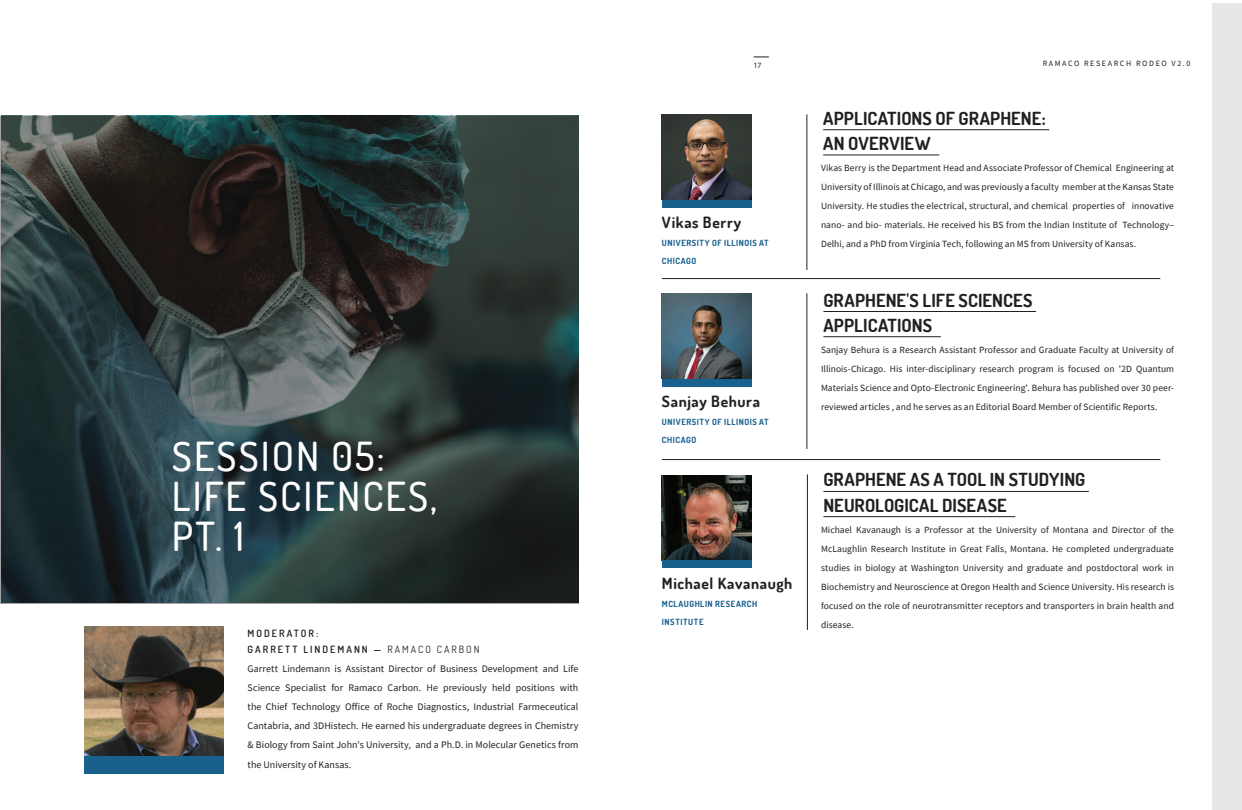
<style>
.page{position:relative;width:1242px;height:810px;background:#fff}
.page>*{position:absolute;margin:0;border:0;box-sizing:border-box;transform-origin:0 0}
.t1{font:500 40px/40px "Dosis";letter-spacing:.05em;color:#fff}
.t2{font:700 18px/25.2px "Dosis";letter-spacing:.01em;color:#231f20}
.t3{font:700 15.5px "Dosis";letter-spacing:.04em;color:#231f20}
.t4{font:10px/19px "Source Sans Pro";color:#231f20;text-align:justify}
.t5{font:600 10px/16px "Dosis";letter-spacing:.2em;color:#231f20}
.t6{font:9.5px/19px "Source Sans Pro";letter-spacing:.005em;color:#231f20;text-align:justify}
.t7{font:700 8.5px/18px "Dosis";letter-spacing:.065em;color:#125d8e}
.t8{font:8px "Source Sans Pro";letter-spacing:.2em;color:#231f20}
.t9{font:8px "Myriad Pro";color:#231f20}
.s1{font-weight:400}
</style>
<div class="page">
<svg style="left:0;top:116px;width:578px;height:487px;background:#2a3737"></svg>
<hr style="left:662px;top:278px;width:498px;height:1px;background:#231f20">
<hr style="left:807px;top:114px;width:1px;height:156px;background:#231f20">
<hr style="left:823px;top:129px;width:226px;height:1px;background:#231f20">
<hr style="left:823px;top:154px;width:116px;height:1px;background:#231f20">
<img style="left:662px;top:114px;width:90px;height:86px">
<div style="left:662px;top:200px;width:90px;height:8px;background:#19618d"></div>
<hr style="left:662px;top:459px;width:498px;height:1px;background:#231f20">
<hr style="left:807px;top:293px;width:1px;height:156px;background:#231f20">
<hr style="left:823px;top:311px;width:213px;height:1px;background:#231f20">
<hr style="left:823px;top:336px;width:118px;height:1px;background:#231f20">
<hr style="left:807px;top:474px;width:1px;height:156px;background:#231f20">
<hr style="left:823px;top:491px;width:266px;height:1px;background:#231f20">
<hr style="left:823px;top:516px;width:192px;height:1px;background:#231f20">
<img style="left:662px;top:293px;width:90px;height:86px">
<div style="left:662px;top:379px;width:90px;height:8px;background:#19618d"></div>
<img style="left:662px;top:475px;width:90px;height:86px">
<div style="left:662px;top:561px;width:90px;height:7px;background:#19618d"></div>
<img style="left:84px;top:626px;width:140px;height:131px">
<div style="left:84px;top:757px;width:140px;height:17px;background:#19618d"></div>
<div style="left:1212px;top:4px;width:30px;height:806px;background:#e6e7e9"></div>
<h1 class="t1" style="left:172px;top:435px;width:267px">SESSION 05:<br>LIFE SCIENCES,<br>PT. 1</h1>
<p class="t5" style="left:248px;top:625px;width:233px">MODERATOR:<br>GARRETT LINDEMANN — <span class="s1">RAMACO CARBON</span></p>
<p class="t4" style="left:248px;top:659px;width:332px">Garrett Lindemann is Assistant Director of Business Development and Life Science Specialist for Ramaco Carbon. He previously held positions with the Chief Technology Office of Roche Diagnostics, Industrial Farmeceutical Cantabria, and 3DHistech. He earned his undergraduate degrees in Chemistry &amp; Biology from Saint John's University, and a Ph.D. in Molecular Genetics from</p>
<p class="t4" style="left:248px;top:755px;width:105px">the University of Kansas.</p>
<p class="t9" style="left:753px;top:60px;width:17px"><sup>—</sup>17</p>
<p class="t8" style="left:1043px;top:59px;width:149px">RAMACO RESEARCH RODEO V2.0</p>
<h3 class="t3" style="left:662px;top:213px;width:81px">Vikas Berry</h3>
<p class="t7" style="left:662px;top:234px;width:108px">UNIVERSITY OF ILLINOIS AT<br>CHICAGO</p>
<h3 class="t3" style="left:662px;top:392px;width:100px">Sanjay Behura</h3>
<p class="t7" style="left:662px;top:413px;width:108px">UNIVERSITY OF ILLINOIS AT<br>CHICAGO</p>
<h3 class="t3" style="left:662px;top:573px;width:132px">Michael Kavanaugh</h3>
<p class="t7" style="left:662px;top:595px;width:97px">MCLAUGHLIN RESEARCH<br>INSTITUTE</p>
<h2 class="t2" style="left:823px;top:105px;width:224px">APPLICATIONS OF GRAPHENE:<br>AN OVERVIEW</h2>
<p class="t6" style="left:821px;top:158px;width:354px">Vikas Berry is the Department Head and Associate Professor of Chemical Engineering at University of Illinois at Chicago, and was previously a faculty member at the Kansas State University. He studies the electrical, structural, and chemical properties of innovative nano- and bio- materials. He received his BS from the Indian Institute of Technology– Delhi, and a PhD from Virginia Tech, following an MS from University of Kansas.</p>
<h2 class="t2" style="left:823px;top:287px;width:211px">GRAPHENE'S LIFE SCIENCES<br>APPLICATIONS</h2>
<p class="t6" style="left:821px;top:340px;width:355px">Sanjay Behura is a Research Assistant Professor and Graduate Faculty at University of Illinois-Chicago. His inter-disciplinary research program is focused on '2D Quantum Materials Science and Opto-Electronic Engineering'. Behura has published over 30 peer&shy;reviewed articles , and he serves as an Editorial Board Member of Scientific Reports.</p>
<h2 class="t2" style="left:823px;top:467px;width:263px">GRAPHENE AS A TOOL IN STUDYING<br>NEUROLOGICAL DISEASE</h2>
<p class="t6" style="left:821px;top:520px;width:355px">Michael Kavanaugh is a Professor at the University of Montana and Director of the McLaughlin Research Institute in Great Falls, Montana. He completed undergraduate studies in biology at Washington University and graduate and postdoctoral work in Biochemistry and Neuroscience at Oregon Health and Science University. His research is focused on the role of neurotransmitter receptors and transporters in brain health and disease.</p>
</div>
